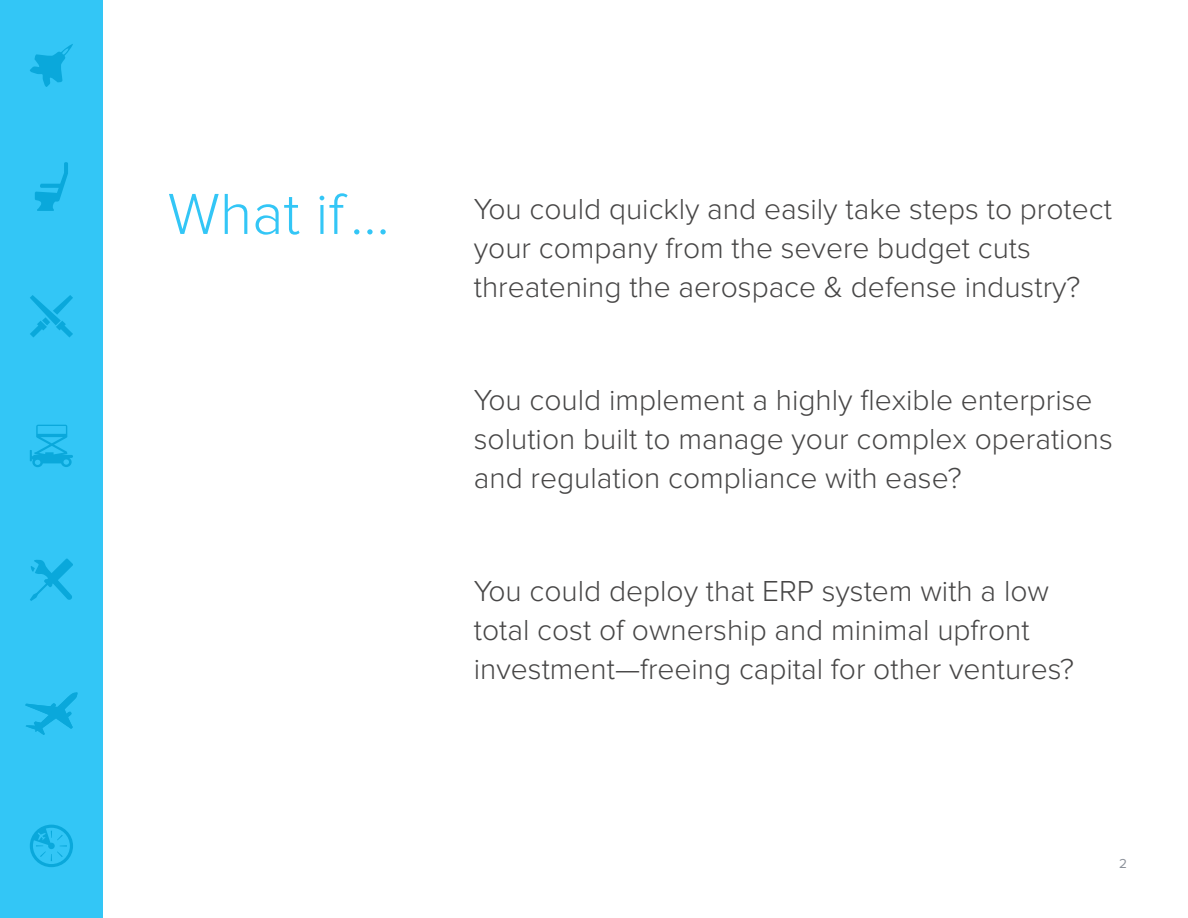
<style>
.page{position:relative;width:1188px;height:918px;background:#fff}
.page>*{position:absolute;margin:0;border:0;box-sizing:border-box;transform-origin:0 0}
.t1{font:300 60px "Proxima Nova";color:#33c6f6}
.Intro_Para{font:300 30px/39px "Proxima Nova";color:#474646}
.t2{font:13.5px "Proxima Nova";color:#8c919a}
</style>
<div class="page">
<div style="left:0;top:0;width:103px;height:918px;background:#33c6f6"></div>
<svg style="left:30px;top:44px;width:43px;height:43px"></svg>
<svg style="left:35px;top:162px;width:33px;height:49px"></svg>
<svg style="left:30px;top:295px;width:43px;height:43px"></svg>
<svg style="left:30px;top:425px;width:43px;height:42px"></svg>
<svg style="left:25px;top:692px;width:53px;height:43px"></svg>
<svg style="left:30px;top:825px;width:43px;height:42px"></svg>
<svg style="left:30px;top:558px;width:43px;height:43px"></svg>
<p class="t1" style="left:168px;top:187px;width:223px">What if...</p>
<p class="Intro_Para" style="left:474px;top:191px;width:640px">You could quickly and easily take steps to protect your company from the severe budget cuts threatening the aerospace &amp; defense industry?</p>
<p class="Intro_Para" style="left:474px;top:382px;width:640px">You could implement a highly flexible enterprise solution built to manage your complex operations and regulation compliance with ease?</p>
<p class="Intro_Para" style="left:474px;top:573px;width:602px">You could deploy that ERP system with a low total cost of ownership and minimal upfront investment—freeing capital for other ventures?</p>
<p class="t2" style="left:1119px;top:857px;width:9px">2</p>
</div>
